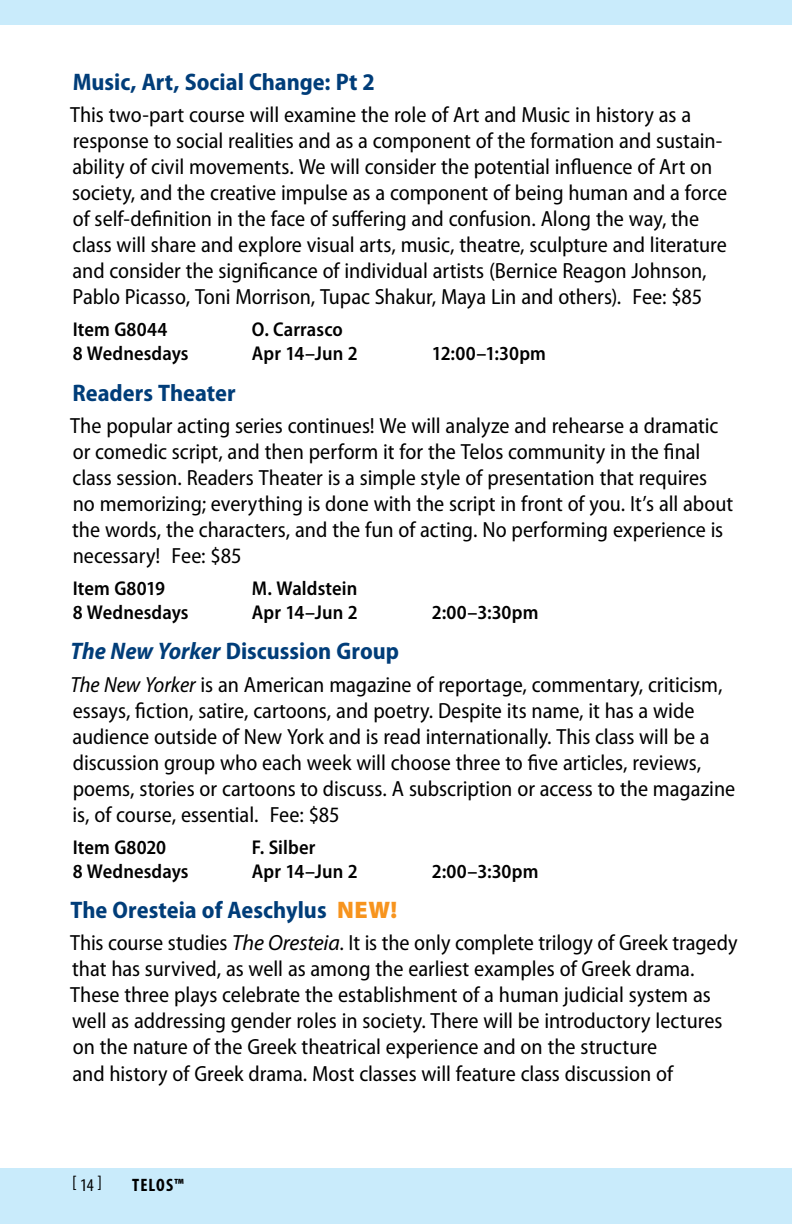
<style>
.page{position:relative;width:792px;height:1224px;background:#fff}
.page>*{position:absolute;margin:0;border:0;box-sizing:border-box;transform-origin:0 0}
.t1{font:700 semi-condensed 24px "Myriad Pro";color:#003d79}
.t2{font:semi-condensed 22px/26px "Myriad Pro";color:#000}
.t3{font:600 semi-condensed 20px "Myriad Pro";letter-spacing:.005em;color:#000}
.t4{font:700 condensed 18px "Myriad Pro";letter-spacing:.06em;color:#000}
.t5{font:condensed 18px "Myriad Pro";color:#000}
.s1{font-style:italic}
.s2{font-weight:900;font-stretch:normal;color:#f7941e}
.s3{font-style:italic;font-stretch:normal}
</style>
<div class="page">
<div style="left:0;top:1168px;width:792px;height:56px;background:#c9ebfb"></div>
<div style="left:0;top:0;width:792px;height:25px;background:#c9ebfb"></div>
<p class="t1" style="left:73px;top:69px;width:304px">Music, Art, Social Change: Pt 2</p>
<p class="t2" style="left:70px;top:102px;width:659px">This two-part course will examine the role of Art and Music in history as a response to social realities and as a component of the formation and sustain&shy;ability of civil movements. We will consider the potential influence of Art on society, and the creative impulse as a component of being human and a force of self-definition in the face of suffering and confusion. Along the way, the class will share and explore visual arts, music, theatre, sculpture and literature and consider the significance of individual artists (Bernice Reagon Johnson, Pablo Picasso, Toni Morrison, Tupac Shakur, Maya Lin and others). Fee: $85</p>
<p class="t3" style="left:73px;top:319px;width:96px">Item G8044</p>
<p class="t3" style="left:252px;top:319px;width:92px">O. Carrasco</p>
<p class="t3" style="left:73px;top:343px;width:117px">8 Wednesdays</p>
<p class="t3" style="left:252px;top:343px;width:107px">Apr 14–Jun 2</p>
<p class="t3" style="left:432px;top:343px;width:116px">12:00–1:30pm</p>
<p class="t1" style="left:73px;top:379px;width:165px">Readers Theater</p>
<p class="t2" style="left:70px;top:413px;width:665px">The popular acting series continues! We will analyze and rehearse a dramatic or comedic script, and then perform it for the Telos community in the final class session. Readers Theater is a simple style of presentation that requires<br>no memorizing; everything is done with the script in front of you. It’s all about the words, the characters, and the fun of acting. No performing experience is necessary! Fee: $85</p>
<p class="t3" style="left:73px;top:577px;width:94px">Item G8019</p>
<p class="t3" style="left:252px;top:577px;width:107px">M. Waldstein</p>
<p class="t3" style="left:73px;top:601px;width:117px">8 Wednesdays</p>
<p class="t3" style="left:252px;top:601px;width:107px">Apr 14–Jun 2</p>
<p class="t3" style="left:432px;top:601px;width:108px">2:00–3:30pm</p>
<p class="t1" style="left:71px;top:638px;width:330px"><span class="s1">The New Yorker</span> Discussion Group</p>
<p class="t2" style="left:70px;top:672px;width:667px"><span class="s1">The New Yorker</span> is an American magazine of reportage, commentary, criticism, essays, fiction, satire, cartoons, and poetry. Despite its name, it has a wide audience outside of New York and is read internationally. This class will be a discussion group who each week will choose three to five articles, reviews, poems, stories or cartoons to discuss. A subscription or access to the magazine is, of course, essential. Fee: $85</p>
<p class="t3" style="left:73px;top:836px;width:95px">Item G8020</p>
<p class="t3" style="left:252px;top:836px;width:65px">F. Silber</p>
<p class="t3" style="left:73px;top:860px;width:117px">8 Wednesdays</p>
<p class="t3" style="left:252px;top:860px;width:107px">Apr 14–Jun 2</p>
<p class="t3" style="left:432px;top:860px;width:108px">2:00–3:30pm</p>
<p class="t1" style="left:70px;top:897px;width:328px">The Oresteia of Aeschylus <span class="s2">NEW!</span></p>
<p class="t2" style="left:70px;top:931px;width:669px">This course studies <span class="s3">The Oresteia</span>. It is the only complete trilogy of Greek tragedy that has survived, as well as among the earliest examples of Greek drama.<br>These three plays celebrate the establishment of a human judicial system as well as addressing gender roles in society. There will be introductory lectures on the nature of the Greek theatrical experience and on the structure<br>and history of Greek drama. Most classes will feature class discussion of</p>
<p class="t5" style="left:72px;top:1173px;width:31px">[ 14 ]</p>
<p class="t4" style="left:132px;top:1174px;width:53px">TELOS™</p>
</div>
